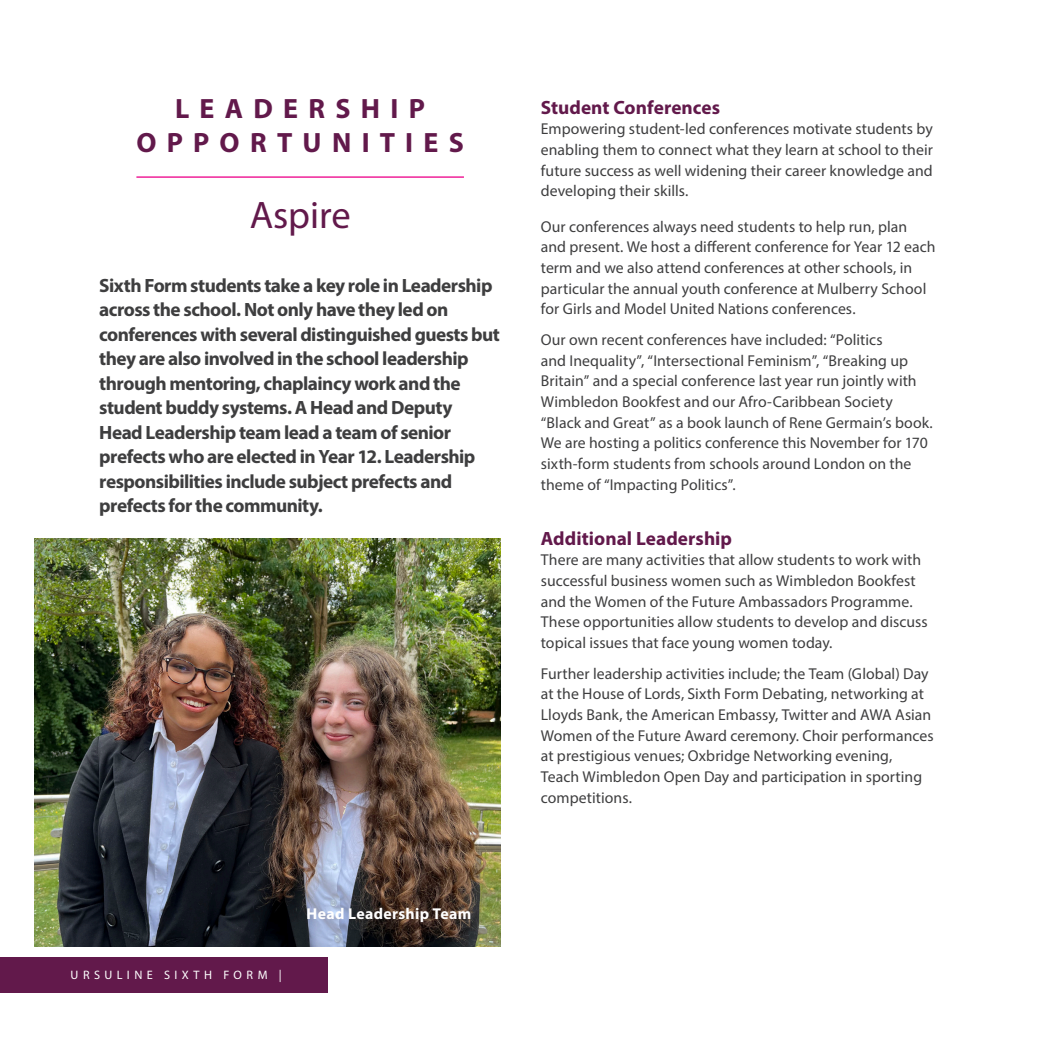
<style>
.page{position:relative;width:1042px;height:1042px;background:#fff}
.page>*{position:absolute;margin:0;border:0;box-sizing:border-box;transform-origin:0 0}
.Heading_-_Purple{font:38.5px "Myriad Pro";color:#62194b}
.Heading_-_Blue{font:700 28px/33.6px "Myriad Pro";letter-spacing:.37em;color:#62194b;text-align:center}
.Intro_Paragraph{font:700 19.25px/24.5px "Myriad Pro";letter-spacing:-.03em;color:#3e3e3f}
.Subhead_-_Purple{font:700 19.25px "Myriad Pro";color:#62194b}
.Body{font:15.75px/20.7px "Myriad Pro";letter-spacing:.005em;color:#3e3e3f}
.Heading{font:700 15.75px "Myriad Pro";letter-spacing:.02em;color:#fff}
.Heading-2{font:12.25px "Myriad Pro";letter-spacing:.365em;color:#fff}
</style>
<div class="page">
<div style="left:0;top:957px;width:327px;height:35px;background:#62194b"></div>
<hr style="left:136px;top:176px;width:328px;height:2px;background:#ed028a">
<img style="left:35px;top:538px;width:466px;height:408px">
<p class="Heading_-_Blue" style="left:136px;top:91px;width:329px">LEADERSHIP<br>OPPORTUNITIES</p>
<p class="Heading_-_Purple" style="left:250px;top:191px;width:102px">Aspire</p>
<p class="Intro_Paragraph" style="left:99px;top:272px;width:402px">Sixth Form students take a key role in Leadership across the school. Not only have they led on conferences with several distinguished guests but they are also involved in the school leadership through mentoring, chaplaincy work and the student buddy systems. A Head and Deputy Head Leadership team lead a team of senior prefects who are elected in Year 12. Leadership responsibilities include subject prefects and prefects for the community.</p>
<p class="Heading-2" style="left:71px;top:968px;width:212px">URSULINE SIXTH FORM |</p>
<p class="Heading" style="left:307px;top:903px;width:166px">Head Leadership Team</p>
<p class="Subhead_-_Purple" style="left:541px;top:95px;width:181px">Student Conferences</p>
<p class="Body" style="left:541px;top:118px;width:394px;text-align:justify">Empowering student-led conferences motivate students by enabling them to connect what they learn at school to their future success as well widening their career knowledge and developing their skills.</p>
<p class="Body" style="left:541px;top:216px;width:396px">Our conferences always need students to help run, plan and present. We host a different conference for Year 12 each term and we also attend conferences at other schools, in particular the annual youth conference at Mulberry School for Girls and Model United Nations conferences.</p>
<p class="Body" style="left:541px;top:329px;width:393px">Our own recent conferences have included: “Politics<br>and Inequality”, “Intersectional Feminism”, “Breaking up Britain” and a special conference last year run jointly with Wimbledon Bookfest and our Afro-Caribbean Society “Black and Great” as a book launch of Rene Germain’s book.<br>We are hosting a politics conference this November for 170 sixth-form students from schools around London on the theme of “Impacting Politics”.</p>
<p class="Subhead_-_Purple" style="left:541px;top:526px;width:193px">Additional Leadership</p>
<p class="Body" style="left:541px;top:549px;width:388px">There are many activities that allow students to work with successful business women such as Wimbledon Bookfest and the Women of the Future Ambassadors Programme.<br>These opportunities allow students to develop and discuss topical issues that face young women today.</p>
<p class="Body" style="left:541px;top:663px;width:394px">Further leadership activities include; the Team (Global) Day at the House of Lords, Sixth Form Debating, networking at Lloyds Bank, the American Embassy, Twitter and AWA Asian Women of the Future Award ceremony. Choir performances at prestigious venues; Oxbridge Networking evening, Teach Wimbledon Open Day and participation in sporting competitions.</p>
</div>
